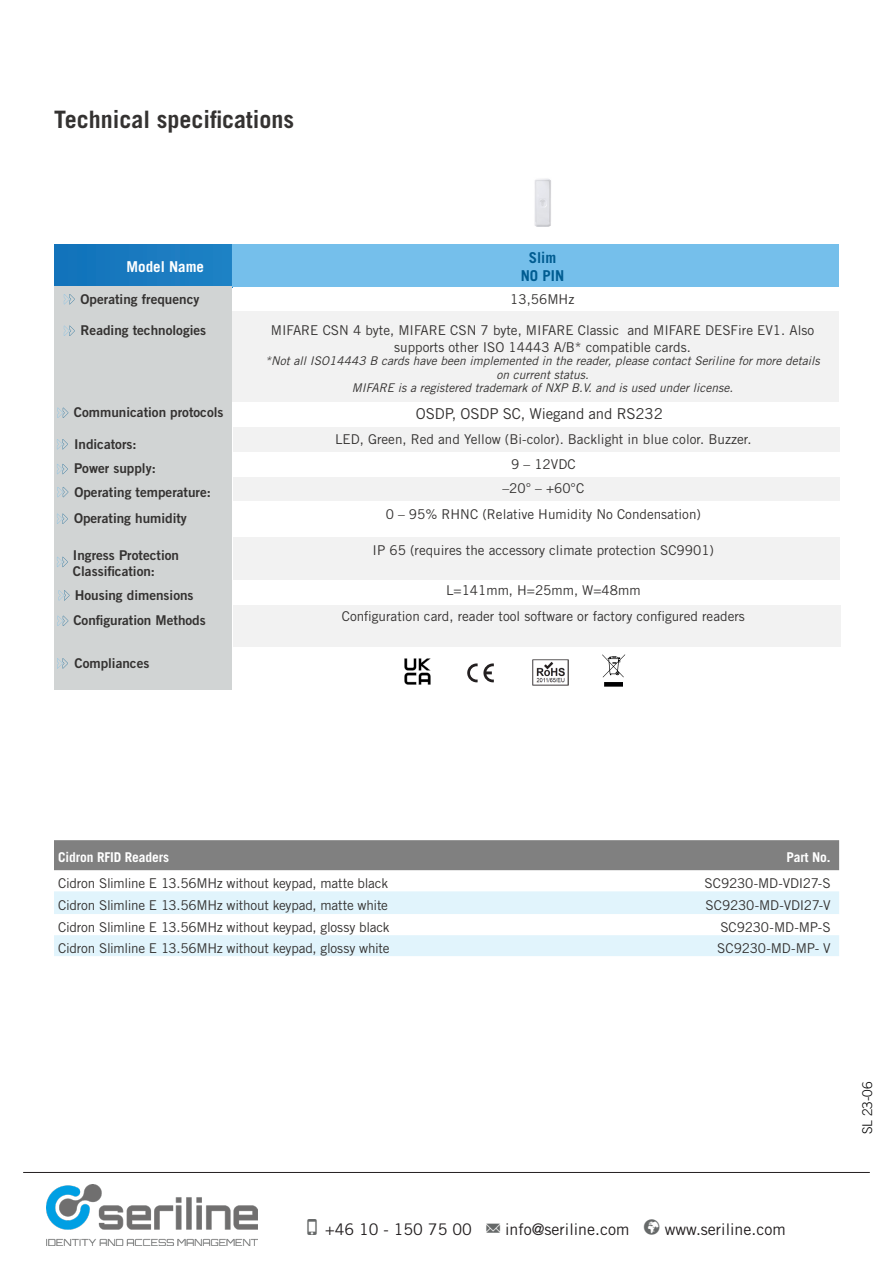
<style>
.page{position:relative;width:893px;height:1263px;background:#fff}
.page>*{position:absolute;margin:0;border:0;box-sizing:border-box;transform-origin:0 0}
.Subheadline{font:700 24px "Trade Gothic LT Std";color:#343231}
.t1{font:16.05px "Trade Gothic LT Std";color:#231f20}
.Body{font:15px "Trade Gothic LT Std";letter-spacing:-.01em;color:#343231}
.t2{font:700 15px "Trade Gothic LT Std";color:#fff}
.t3{font:700 15px/18px "Trade Gothic LT Std";color:#005c91;text-align:center}
.Body-2{font:13.5px/16.2px "Trade Gothic LT Std";color:#343231;text-align:center}
.Body-3{font:13.5px "Trade Gothic LT Std";letter-spacing:-.02em;color:#343231}
.Body-4{font:13.5px/16.2px "Trade Gothic LT Std Bd 2";color:#343231}
.SLK_Tabellrubrik_LJ{font:700 13.5px "Trade Gothic LT Std";letter-spacing:-.01em;color:#fff}
.SLK_Tabellrubrik_RJ{font:700 13.5px "Trade Gothic LT Std";letter-spacing:-.01em;color:#fff}
.t4{font:300 13.5px "Trade Gothic LT Std";color:#000}
.Body-5{font:italic 12px/13.5px "Trade Gothic LT Std";color:#343231;text-align:center}
</style>
<div class="page">
<div style="left:233px;top:537px;width:607px;height:43px;background:#f2f2f2"></div>
<div style="left:55px;top:244px;width:177px;height:44px;background:#197ac0"></div>
<div style="left:55px;top:287px;width:177px;height:403px;background:#d1d4d4"></div>
<div style="left:232px;top:244px;width:607px;height:43px;background:#75bfeb"></div>
<svg style="left:64px;top:294px;width:11px;height:10px"></svg>
<svg style="left:64px;top:326px;width:11px;height:10px"></svg>
<svg style="left:57px;top:408px;width:11px;height:10px"></svg>
<svg style="left:57px;top:439px;width:11px;height:10px"></svg>
<svg style="left:57px;top:464px;width:11px;height:10px"></svg>
<svg style="left:57px;top:487px;width:11px;height:10px"></svg>
<svg style="left:57px;top:514px;width:11px;height:10px"></svg>
<svg style="left:57px;top:557px;width:11px;height:10px"></svg>
<svg style="left:59px;top:590px;width:11px;height:10px"></svg>
<svg style="left:57px;top:616px;width:11px;height:10px"></svg>
<svg style="left:57px;top:658px;width:11px;height:10px"></svg>
<div style="left:233px;top:427px;width:607px;height:25px;background:#f2f2f2"></div>
<div style="left:233px;top:477px;width:607px;height:24px;background:#f2f2f2"></div>
<div style="left:233px;top:605px;width:607px;height:42px;background:#f2f2f2"></div>
<div style="left:232px;top:311px;width:607px;height:91px;background:#f2f2f2"></div>
<img style="left:534px;top:178px;width:17px;height:48px">
<svg style="left:536px;top:226px;width:14px;height:1px"></svg>
<div style="left:54px;top:840px;width:785px;height:30px;background:#808080"></div>
<div style="left:54px;top:891px;width:785px;height:65px;background:#e1f4fc"></div>
<svg style="left:54px;top:914px;width:785px;height:21px"></svg>
<svg style="left:467px;top:663px;width:27px;height:19px"></svg>
<img style="left:533px;top:660px;width:36px;height:26px">
<svg style="left:602px;top:654px;width:23px;height:33px"></svg>
<img style="left:404px;top:658px;width:27px;height:27px">
<img style="left:46px;top:1184px;width:211px;height:61px">
<hr style="left:23px;top:1172px;width:847px;height:1px;background:#231f20">
<p class="Subheadline" style="left:54px;top:104px;width:242px">Technical specifications</p>
<p class="t2" style="left:127px;top:257px;width:79px">Model Name</p>
<p class="t3" style="left:521px;top:248px;width:45px">Slim<br>NO PIN</p>
<p class="Body-4" style="left:81px;top:291px;width:120px">Operating frequency</p>
<p class="Body-2" style="left:510px;top:291px;width:66px">13,56MHz</p>
<p class="Body-4" style="left:81px;top:322px;width:127px">Reading technologies</p>
<p class="Body-2" style="left:271px;top:322px;width:545px">MIFARE CSN 4 byte, MIFARE CSN 7 byte, MIFARE Classic and MIFARE DESFire EV1. Also supports other ISO 14443 A/B* compatible cards.</p>
<p class="Body-5" style="left:265px;top:354px;width:556px">*Not all ISO14443 B cards have been implemented in the reader, please contact Seriline for more details on current status.<br>MIFARE is a registered trademark of NXP B.V. and is used under license.</p>
<p class="Body" style="left:416px;top:405px;width:248px">OSDP, OSDP SC, Wiegand and RS232</p>
<p class="Body-2" style="left:335px;top:431px;width:418px">LED, Green, Red and Yellow (Bi-color). Backlight in blue color. Buzzer.</p>
<p class="Body-2" style="left:511px;top:456px;width:66px">9 – 12VDC</p>
<p class="Body-2" style="left:502px;top:480px;width:83px">–20° – +60°C</p>
<p class="Body-2" style="left:386px;top:506px;width:317px">0 – 95% RHNC (Relative Humidity No Condensation)</p>
<p class="Body-2" style="left:373px;top:542px;width:343px">IP 65 (requires the accessory climate protection SC9901)</p>
<p class="Body-2" style="left:446px;top:582px;width:196px">L=141mm, H=25mm, W=48mm</p>
<p class="Body-2" style="left:342px;top:608px;width:405px">Configuration card, reader tool software or factory configured readers</p>
<p class="Body-4" style="left:74px;top:404px;width:151px">Communication protocols</p>
<p class="Body-4" style="left:74px;top:435px;width:64px">Indicators:</p>
<p class="Body-4" style="left:74px;top:460px;width:83px">Power supply:</p>
<p class="Body-4" style="left:74px;top:483px;width:138px">Operating temperature:</p>
<p class="Body-4" style="left:74px;top:510px;width:114px">Operating humidity</p>
<p class="Body-4" style="left:73px;top:546px;width:108px">Ingress Protection<br>Classification:</p>
<p class="Body-4" style="left:75px;top:587px;width:120px">Housing dimensions</p>
<p class="Body-4" style="left:73px;top:612px;width:134px">Configuration Methods</p>
<p class="Body-4" style="left:74px;top:655px;width:77px">Compliances</p>
<p class="SLK_Tabellrubrik_LJ" style="left:58px;top:849px;width:112px">Cidron RFID Readers</p>
<p class="SLK_Tabellrubrik_RJ" style="left:786px;top:849px;width:46px">Part No.</p>
<p class="Body-3" style="left:58px;top:875px;width:331px">Cidron Slimline E 13.56MHz without keypad, matte black</p>
<p class="Body-3" style="left:704px;top:875px;width:128px">SC9230-MD-VDI27-S</p>
<p class="Body-3" style="left:58px;top:897px;width:331px">Cidron Slimline E 13.56MHz without keypad, matte white</p>
<p class="Body-3" style="left:705px;top:897px;width:127px">SC9230-MD-VDI27-V</p>
<p class="Body-3" style="left:58px;top:919px;width:333px">Cidron Slimline E 13.56MHz without keypad, glossy black</p>
<p class="Body-2" style="left:720px;top:918px;width:112px">SC9230-MD-MP-S</p>
<p class="Body-3" style="left:58px;top:940px;width:333px">Cidron Slimline E 13.56MHz without keypad, glossy white</p>
<p class="Body-2" style="left:717px;top:939px;width:115px">SC9230-MD-MP- V</p>
<p class="t1" style="left:325px;top:1219px;width:148px">+46 10 - 150 75 00</p>
<p class="t1" style="left:505px;top:1219px;width:126px">info@seriline.com</p>
<p class="t1" style="left:665px;top:1219px;width:122px">www.seriline.com</p>
<p class="t4" style="left:859px;top:1134px;width:54px;rotate:-90deg">SL 23-06</p>
</div>
